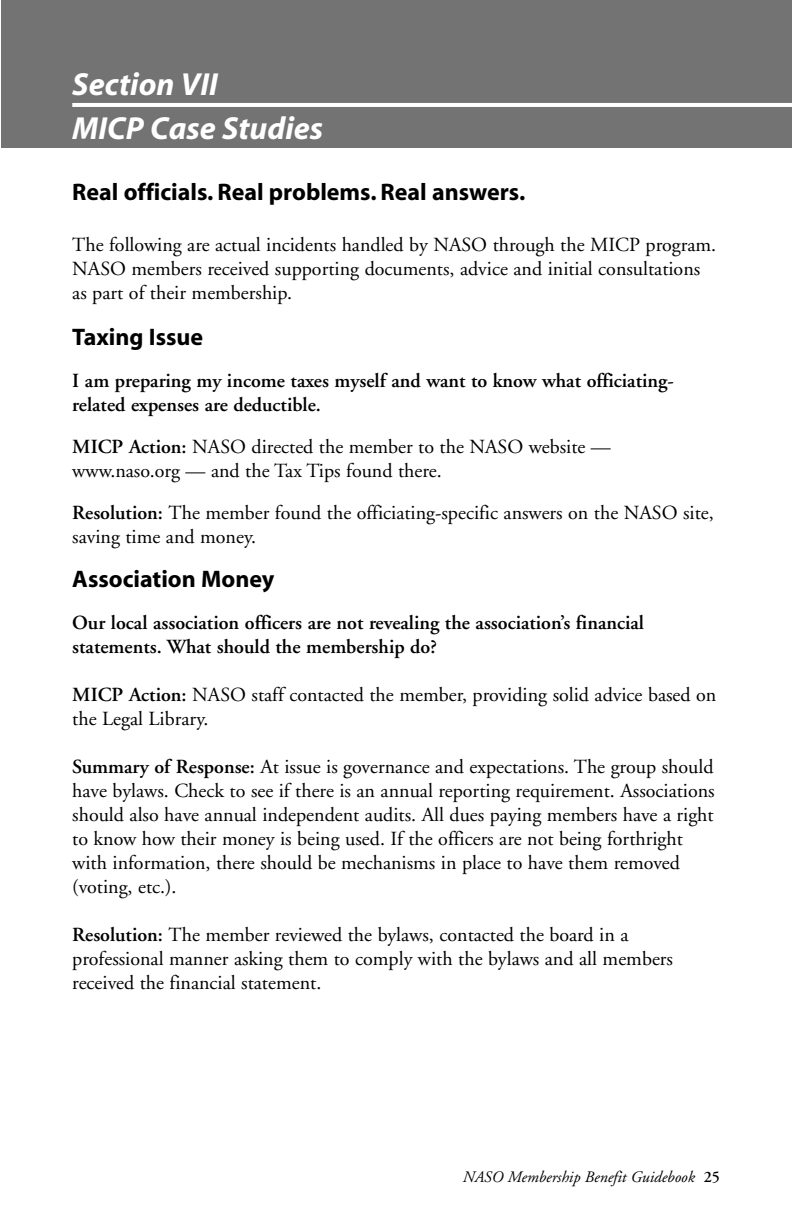
<style>
.page{position:relative;width:792px;height:1224px;background:#fff}
.page>*{position:absolute;margin:0;border:0;box-sizing:border-box;transform-origin:0 0}
.t1{font:italic 700 32px/44px "Myriad";color:#fff}
.t2{font:700 24px "Myriad";color:#000}
.t3{font:20px/24px "Adobe Garamond";color:#000}
.t4{font:600 20px/24px "Adobe Garamond";color:#000}
.t5{font:italic 16px "Adobe Garamond";color:#000}
.s1{font-weight:600}
.s2{font-weight:600;font-style:normal}
</style>
<div class="page">
<div style="left:2px;top:0;width:790px;height:148px;background:#737373"></div>
<hr style="left:72px;top:103px;width:720px;height:4px;background:#fff">
<h1 class="t1" style="left:72px;top:65px;width:252px">Section VII<br>MICP Case Studies</h1>
<p class="t2" style="left:72px;top:183px;width:455px">Real officials. Real problems. Real answers.</p>
<p class="t3" style="left:72px;top:234px;width:646px">The following are actual incidents handled by NASO through the MICP program.<br>NASO members received supporting documents, advice and initial consultations as part of their membership.</p>
<p class="t2" style="left:72px;top:328px;width:132px">Taxing Issue</p>
<p class="t4" style="left:72px;top:371px;width:603px">I am preparing my income taxes myself and want to know what officiating&shy;related expenses are deductible.</p>
<p class="t3" style="left:72px;top:436px;width:540px"><span class="s1">MICP Action:</span> NASO directed the member to the NASO website — www.naso.org — and the Tax Tips found there.</p>
<p class="t3" style="left:72px;top:502px;width:643px"><span class="s1">Resolution:</span> The member found the officiating-specific answers on the NASO site, saving time and money.</p>
<p class="t2" style="left:72px;top:570px;width:204px">Association Money</p>
<p class="t4" style="left:72px;top:612px;width:573px">Our local association officers are not revealing the association’s financial statements. What should the membership do?</p>
<p class="t3" style="left:72px;top:684px;width:646px"><span class="s1">MICP Action:</span> NASO staff contacted the member, providing solid advice based on the Legal Library.</p>
<p class="t3" style="left:72px;top:756px;width:644px"><span class="s1">Summary of Response:</span> At issue is governance and expectations. The group should have bylaws. Check to see if there is an annual reporting requirement. Associations should also have annual independent audits. All dues paying members have a right to know how their money is being used. If the officers are not being forthright with information, there should be mechanisms in place to have them removed (voting, etc.).</p>
<p class="t3" style="left:72px;top:924px;width:602px"><span class="s1">Resolution:</span> The member reviewed the bylaws, contacted the board in a professional manner asking them to comply with the bylaws and all members received the financial statement.</p>
<p class="t5" style="left:463px;top:1170px;width:259px">NASO Membership Benefit Guidebook <span class="s2">25</span></p>
</div>
